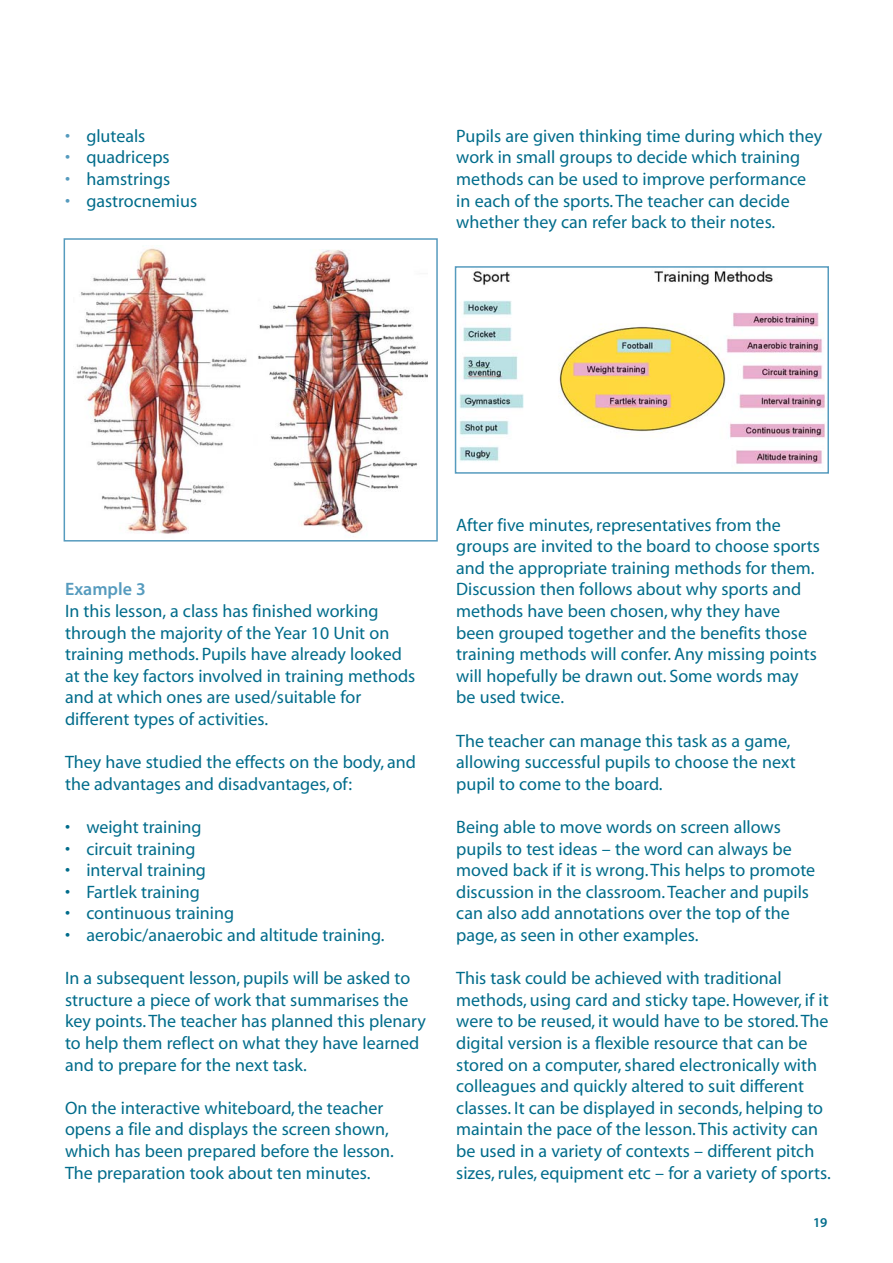
<style>
.page{position:relative;width:893px;height:1263px;background:#fff}
.page>*{position:absolute;margin:0;border:0;box-sizing:border-box;transform-origin:0 0}
.t1{font:18px/21.6px "Myriad MM 400 600";color:#006c8b}
.t2{font:18px "Myriad MM 565 600";color:#569bbe}
.t3{font:13.5px "Myriad MM 565 600";color:#006c8b}
.s1{color:#569bbe}
</style>
<div class="page">
<img style="left:258px;top:249px;width:170px;height:287px">
<img style="left:76px;top:248px;width:171px;height:286px">
<div style="left:64px;top:238px;width:374px;height:303px;border:2px solid #569bbe"></div>
<img style="left:459px;top:270px;width:366px;height:194px">
<div style="left:455px;top:266px;width:374px;height:208px;border:2px solid #569bbe"></div>
<p class="t1" style="left:65px;top:127px;width:82px"><span class="s1">•</span> gluteals</p>
<p class="t1" style="left:65px;top:148px;width:106px"><span class="s1">•</span> quadriceps</p>
<p class="t1" style="left:65px;top:170px;width:107px"><span class="s1">•</span> hamstrings</p>
<p class="t1" style="left:65px;top:191px;width:134px"><span class="s1">•</span> gastrocnemius</p>
<p class="t1" style="left:456px;top:127px;width:368px">Pupils are given thinking time during which they work in small groups to decide which training methods can be used to improve performance in each of the sports. The teacher can decide whether they can refer back to their notes.</p>
<p class="t2" style="left:65px;top:583px;width:82px">Example 3</p>
<p class="t1" style="left:65px;top:602px;width:352px">In this lesson, a class has finished working through the majority of the Year 10 Unit on training methods. Pupils have already looked at the key factors involved in training methods and at which ones are used/suitable for different types of activities.</p>
<p class="t1" style="left:65px;top:753px;width:352px">They have studied the effects on the body, and the advantages and disadvantages, of:</p>
<p class="t1" style="left:65px;top:818px;width:138px">• weight training</p>
<p class="t1" style="left:65px;top:839px;width:132px">• circuit training</p>
<p class="t1" style="left:65px;top:861px;width:142px">• interval training</p>
<p class="t1" style="left:65px;top:883px;width:136px">• Fartlek training</p>
<p class="t1" style="left:65px;top:904px;width:171px">• continuous training</p>
<p class="t1" style="left:65px;top:926px;width:321px">• aerobic/anaerobic and altitude training.</p>
<p class="t1" style="left:65px;top:969px;width:362px">In a subsequent lesson, pupils will be asked to structure a piece of work that summarises the key points. The teacher has planned this plenary to help them reflect on what they have learned and to prepare for the next task.</p>
<p class="t1" style="left:65px;top:1099px;width:330px">On the interactive whiteboard, the teacher opens a file and displays the screen shown, which has been prepared before the lesson.<br>The preparation took about ten minutes.</p>
<p class="t1" style="left:456px;top:515px;width:365px">After five minutes, representatives from the groups are invited to the board to choose sports and the appropriate training methods for them.<br>Discussion then follows about why sports and methods have been chosen, why they have been grouped together and the benefits those training methods will confer. Any missing points will hopefully be drawn out. Some words may be used twice.</p>
<p class="t1" style="left:456px;top:731px;width:341px">The teacher can manage this task as a game, allowing successful pupils to choose the next pupil to come to the board.</p>
<p class="t1" style="left:456px;top:818px;width:360px">Being able to move words on screen allows pupils to test ideas – the word can always be moved back if it is wrong. This helps to promote discussion in the classroom. Teacher and pupils can also add annotations over the top of the page, as seen in other examples.</p>
<p class="t1" style="left:456px;top:969px;width:376px">This task could be achieved with traditional methods, using card and sticky tape. However, if it were to be reused, it would have to be stored. The digital version is a flexible resource that can be stored on a computer, shared electronically with colleagues and quickly altered to suit different classes. It can be displayed in seconds, helping to maintain the pace of the lesson. This activity can be used in a variety of contexts – different pitch sizes, rules, equipment etc – for a variety of sports.</p>
<p class="t3" style="left:813px;top:1217px;width:16px">19</p>
</div>
